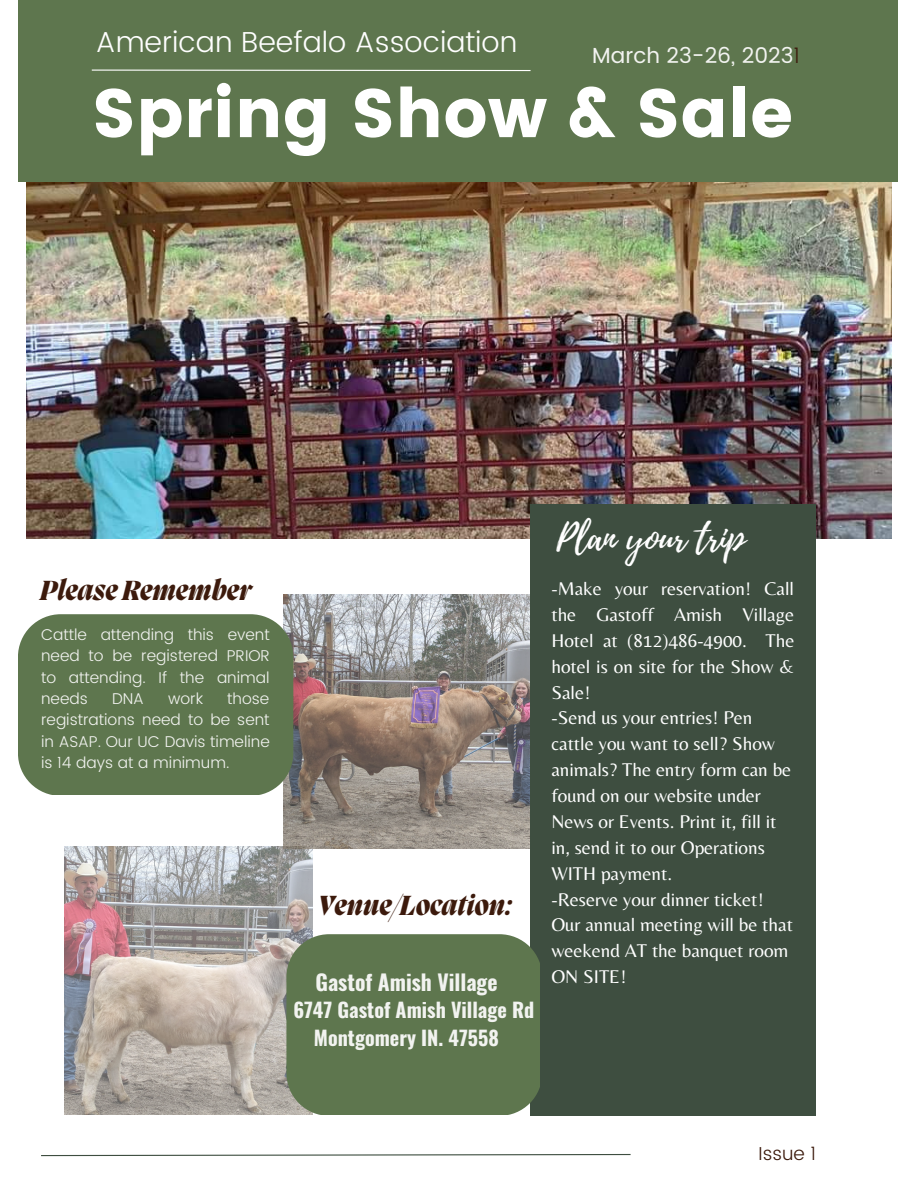
<style>
.page{position:relative;width:918px;height:1188px;background:#fff}
.page>*{position:absolute;margin:0;border:0;box-sizing:border-box;transform-origin:0 0}
.t1{font:68.4px "Poppins";color:#fff}
.t2{font:36.6px "Playlist Script";color:#fff}
.t3{font:300 28.8px "Poppins";color:#fff}
.t4{font:italic 800 28.35px "Migra";color:#3c1a0c}
.t5{font:21.75px "Poppins";color:#f2f3f0}
.t6{font:700 21.6px "Oswald";color:#f2f3f0}
.t7{font:700 20.1px/28.2px "Oswald";color:#f2f3f0}
.t8{font:19.2px/25.8px "Belleza";color:#fff}
.t9{font:300 18.75px "Poppins";color:#3c1a0c}
.t10{font:300 15.6px/21.3px "Poppins";color:#f2f3f0;text-align:justify}
.s1{font-weight:300;color:#3c1a0c}
</style>
<div class="page">
<img style="left:26px;top:181px;width:865px;height:357px">
<img style="left:64px;top:847px;width:249px;height:268px">
<img style="left:284px;top:594px;width:246px;height:254px">
<div style="left:18px;top:0;width:880px;height:181px;background:#5e764e"></div>
<div style="left:530px;top:504px;width:286px;height:612px;background:#3e4e40"></div>
<hr style="left:92px;top:70px;width:439px;height:1px;background:#fff">
<svg style="left:41px;top:1154px;width:590px;height:3px"></svg>
<div style="left:18px;top:614px;width:275px;height:181px;background:#5e764e"></div>
<div style="left:286px;top:934px;width:254px;height:181px;background:#5e764e"></div>
<h3 class="t3" style="left:96px;top:25px;width:423px">American Beefalo Association</h3>
<h1 class="t1" style="left:92px;top:74px;width:703px">Spring Show &amp; Sale</h1>
<p class="t5" style="left:592px;top:42px;width:209px">March 23-26, 2023<span class="s1">1</span></p>
<h3 class="t4" style="left:40px;top:577px;width:213px">PleaseRemember</h3>
<p class="t10" style="left:41px;top:624px;width:230px">Cattle attending this event need to be registered PRIOR to attending. If the animal needs</p>
<p class="t10" style="left:41px;top:688px;width:230px;text-indent:186px">those registrations need to be sent in ASAP. Our UC Davis timeline is 14 days at a minimum.</p>
<p class="t10" style="left:112px;top:688px;width:33px">DNA</p>
<p class="t10" style="left:168px;top:688px;width:37px">work</p>
<h3 class="t4" style="left:318px;top:892px;width:196px">Venue/Location:</h3>
<p class="t6" style="left:315px;top:965px;width:184px">Gastof Amish Village</p>
<p class="t7" style="left:314px;top:995px;width:222px;text-indent:-21px">6747 Gastof Amish Village Rd<br>Montgomery IN. 47558</p>
<h2 class="t2" style="left:557px;top:511px;width:191px">Plan your trip</h2>
<p class="t8" style="left:551px;top:575px;width:245px">-Make your reservation! Call the Gastoff Amish Village<br>Hotel at (812)486-4900. The hotel is on site for the Show &amp;<br>Sale!<br>-Send us your entries! Pen cattle you want to sell? Show animals? The entry form can be found on our website under<br>News or Events. Print it, fill it in, send it to our Operations<br>WITH payment.<br>-Reserve your dinner ticket!<br>Our annual meeting will be that weekend AT the banquet room<br>ON SITE!</p>
<p class="t9" style="left:759px;top:1142px;width:59px">Issue 1</p>
</div>
